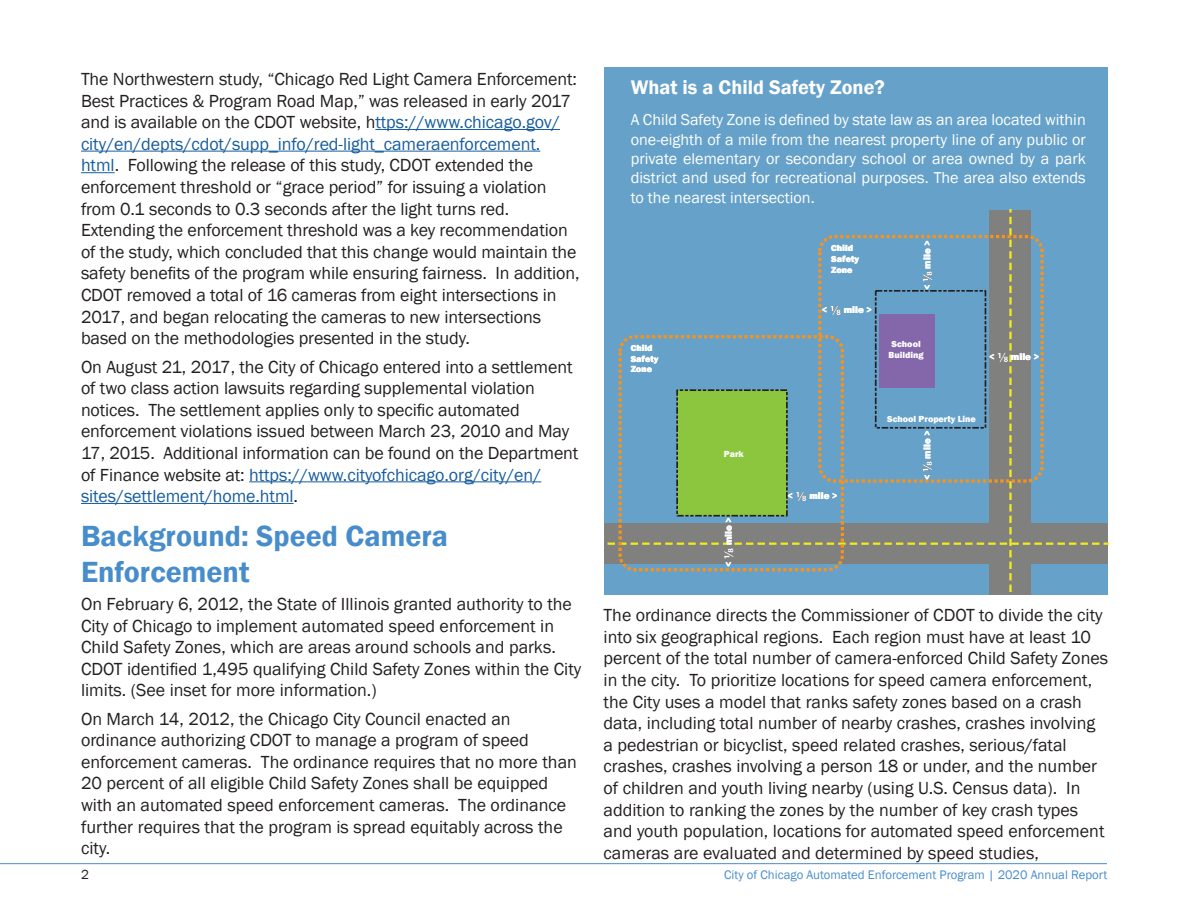
<style>
.page{position:relative;width:1188px;height:918px;background:#fff}
.page>*{position:absolute;margin:0;border:0;box-sizing:border-box;transform-origin:0 0}
.Body{font:600 30px/36px "Franklin Gothic";color:#488dcb}
.t1{font:600 20.25px "Franklin Gothic";color:#fff}
.Body-2{font:18px/21.6px "Franklin Gothic";letter-spacing:-.005em;color:#231f20}
.Body-3{font:16.2px/19.5px "Franklin Gothic";color:#fff;text-align:justify}
.t2{font:13.5px "Franklin Gothic";color:#231f20}
.t3{font:12.75px "Franklin Gothic";color:#488dcb}
.t4{font:800 9.9px "Franklin Gothic";color:#fff}
.t5{font:800 9px/10.9px "Franklin Gothic";color:#fff}
.s1{color:#175d9e}
.s2{font-family:"Myriad Pro";font-weight:700;font-size:13.95px}
.s3{font-family:"Myriad Pro";font-weight:700;font-size:13.95px;color:#231f20}
</style>
<div class="page">
<hr style="left:0;top:863px;width:1107px;height:1px;background:#488dcb">
<div style="left:605px;top:68px;width:503px;height:527px;background:#65a1c9"></div>
<svg style="left:605px;top:210px;width:503px;height:385px"></svg>
<div style="left:618px;top:335px;width:226px;height:236px;border:3px dashed #f7931d;border-radius:15px"></div>
<hr style="left:375px;top:129px;width:185px;height:1px;background:#175d9e">
<hr style="left:81px;top:151px;width:459px;height:1px;background:#175d9e">
<hr style="left:81px;top:172px;width:34px;height:1px;background:#175d9e">
<hr style="left:249px;top:481px;width:292px;height:1px;background:#175d9e">
<hr style="left:81px;top:503px;width:213px;height:1px;background:#175d9e">
<p class="Body-2" style="left:81px;top:69px;width:500px">The Northwestern study, “Chicago Red Light Camera Enforcement:<br>Best Practices &amp; Program Road Map,” was released in early 2017 and is available on the CDOT website, h<span class="s1">ttps://www.chicago.gov/ city/en/depts/cdot/supp_info/red-light_cameraenforcement. html</span>. Following the release of this study, CDOT extended the enforcement threshold or “grace period” for issuing a violation from 0.1 seconds to 0.3 seconds after the light turns red.<br>Extending the enforcement threshold was a key recommendation of the study, which concluded that this change would maintain the safety benefits of the program while ensuring fairness. In addition, CDOT removed a total of 16 cameras from eight intersections in 2017, and began relocating the cameras to new intersections based on the methodologies presented in the study.</p>
<p class="Body-2" style="left:81px;top:356px;width:499px">On August 21, 2017, the City of Chicago entered into a settlement of two class action lawsuits regarding supplemental violation notices. The settlement applies only to specific automated enforcement violations issued between March 23, 2010 and May 17, 2015. Additional information can be found on the Department of Finance website at: <span class="s1">https://www.cityofchicago.org/city/en/ sites/settlement/home.html</span>.</p>
<p class="Body" style="left:81px;top:518px;width:369px">Background: Speed Camera<br>Enforcement</p>
<p class="Body-2" style="left:81px;top:593px;width:502px">On February 6, 2012, the State of Illinois granted authority to the City of Chicago to implement automated speed enforcement in Child Safety Zones, which are areas around schools and parks.<br>CDOT identified 1,495 qualifying Child Safety Zones within the City limits. (See inset for more information.)</p>
<p class="Body-2" style="left:81px;top:708px;width:497px">On March 14, 2012, the Chicago City Council enacted an ordinance authorizing CDOT to manage a program of speed enforcement cameras. The ordinance requires that no more than 20 percent of all eligible Child Safety Zones shall be equipped with an automated speed enforcement cameras. The ordinance further requires that the program is spread equitably across the city.</p>
<p class="t1" style="left:631px;top:74px;width:256px">What is a Child Safety Zone?</p>
<p class="Body-3" style="left:631px;top:110px;width:457px">A Child Safety Zone is defined by state law as an area located within one-eighth of a mile from the nearest property line of any public or private elementary or secondary school or area owned by a park district and used for recreational purposes. The area also extends to the nearest intersection.</p>
<p class="t5" style="left:631px;top:342px;width:29px">Child<br>Safety<br>Zone</p>
<p class="t5" style="left:724px;top:449px;width:21px">Park</p>
<p class="t4" style="left:722px;top:567px;width:51px;rotate:-90deg">&lt; <span class="s2">1⁄8</span> mile &gt;</p>
<p class="t5" style="left:831px;top:243px;width:29px">Child<br>Safety<br>Zone</p>
<p class="t4" style="left:822px;top:303px;width:52px">&lt; <span class="s3">1⁄8</span> mile &gt;</p>
<p class="t4" style="left:921px;top:290px;width:51px;rotate:-90deg">&lt; <span class="s2">1⁄8</span> mile &gt;</p>
<p class="t5" style="left:889px;top:339px;width:37px;text-align:center">School<br>Building</p>
<p class="t4" style="left:989px;top:350px;width:52px">&lt; <span class="s3">1⁄8</span> mile &gt;</p>
<p class="t4" style="left:788px;top:489px;width:52px">&lt; <span class="s3">1⁄8</span> mile &gt;</p>
<p class="t5" style="left:887px;top:413px;width:90px">School Property Line</p>
<p class="t4" style="left:921px;top:480px;width:51px;rotate:-90deg">&lt; <span class="s2">1⁄8</span> mile &gt;</p>
<p class="Body-2" style="left:604px;top:605px;width:506px">The ordinance directs the Commissioner of CDOT to divide the city into six geographical regions. Each region must have at least 10 percent of the total number of camera-enforced Child Safety Zones in the city. To prioritize locations for speed camera enforcement, the City uses a model that ranks safety zones based on a crash data, including total number of nearby crashes, crashes involving a pedestrian or bicyclist, speed related crashes, serious/fatal crashes, crashes involving a person 18 or under, and the number of children and youth living nearby (using U.S. Census data). In addition to ranking the zones by the number of key crash types and youth population, locations for automated speed enforcement cameras are evaluated and determined by speed studies,</p>
<p class="t2" style="left:81px;top:867px;width:9px">2</p>
<p class="t3" style="left:724px;top:867px;width:385px">City of Chicago Automated Enforcement Program | 2020 Annual Report</p>
</div>
